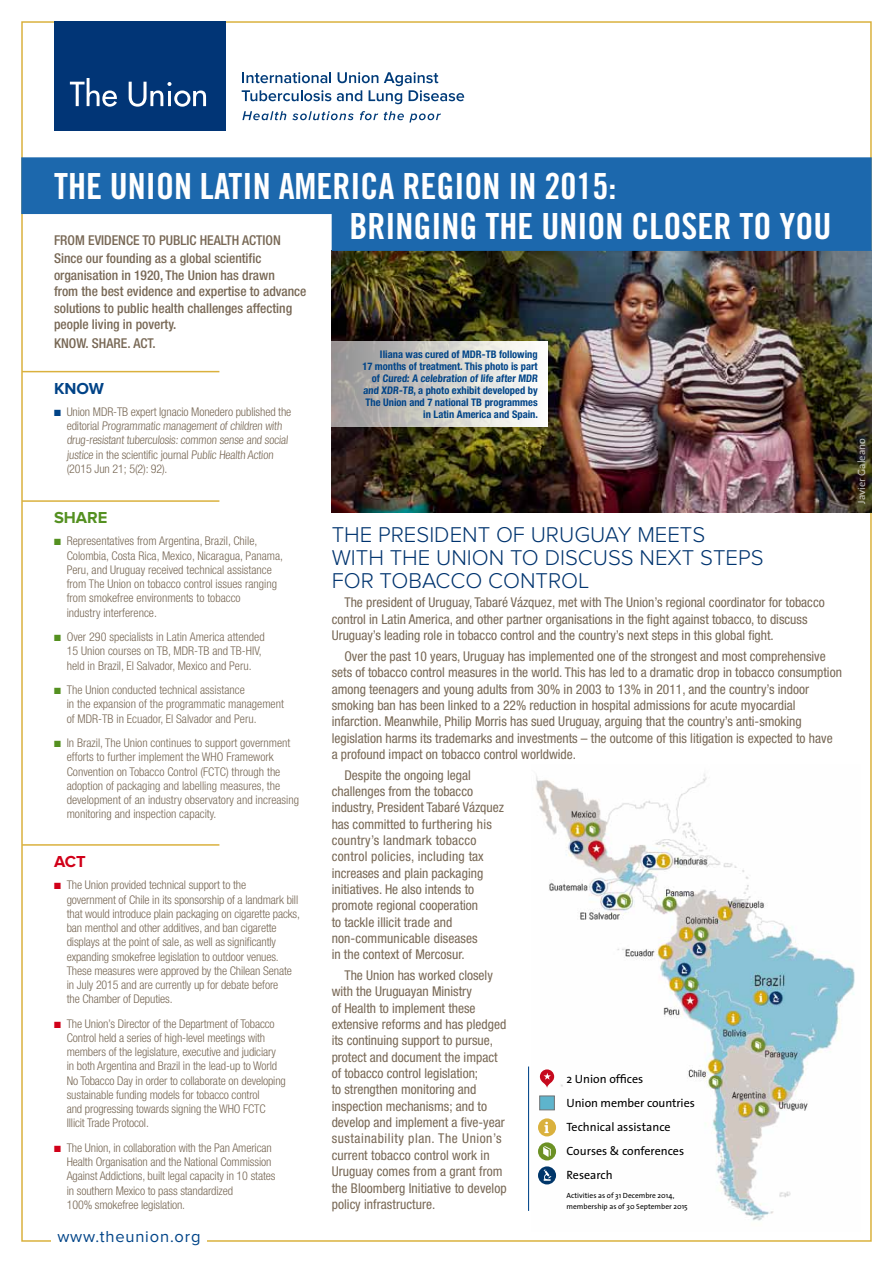
<style>
.page{position:relative;width:893px;height:1263px;background:#fff}
.page>*{position:absolute;margin:0;border:0;box-sizing:border-box;transform-origin:0 0}
.t1{font:36px "Trade Gothic Bold Cond Twenty";color:#fff}
.t2{font:300 22.2px/23.2px "Proxima Nova";color:#00346f}
.t3{font:16.5px "Proxima Nova";letter-spacing:.05em;color:#048}
.t4{font:700 16.5px "Proxima Nova";color:#549020}
.t5{font:700 16.5px "Proxima Nova";color:#004387}
.t6{font:700 16.5px "Proxima Nova";color:#d10019}
.t7{font:condensed 13.5px/16.4px "Helvetica Neue";color:#786855}
.t8{font:500 condensed 13.5px/16.5px "Helvetica Neue";color:#786855}
.t9{font:300 condensed 12px/14.2px "Helvetica Neue";letter-spacing:-.01em;color:#786855}
.t10{font:12px/24px "The Sans";color:#000}
.t11{font:700 condensed 10.5px/12px "Helvetica Neue";color:#048;text-align:right}
.t12{font:10.5px "The Sans";color:#fff}
.t13{font:7.5px/10.5px "The Sans";color:#000}
.s1{color:#004387}
.s2{color:#549020}
.s3{color:#d10019}
</style>
<div class="page">
<img style="left:536px;top:774px;width:319px;height:447px">
<img style="left:332px;top:251px;width:540px;height:261px">
<svg style="left:21px;top:157px;width:851px;height:94px;background:#3d7eb8"></svg>
<hr style="left:22px;top:371px;width:197px;height:1px;background:#dab13d">
<hr style="left:22px;top:500px;width:197px;height:2px;background:#dab13d">
<hr style="left:22px;top:844px;width:197px;height:2px;background:#dab13d">
<svg style="left:540px;top:1069px;width:14px;height:19px"></svg>
<svg style="left:544px;top:1073px;width:7px;height:7px"></svg>
<div style="left:539px;top:1096px;width:16px;height:14px;background:#5eb4cc;border:1px solid #707172"></div>
<div style="left:538px;top:1118px;width:18px;height:18px;background:#dab13d;border-radius:50%"></div>
<svg style="left:544px;top:1122px;width:5px;height:11px"></svg>
<div style="left:538px;top:1142px;width:18px;height:18px;background:#6c9124;border-radius:50%"></div>
<svg style="left:543px;top:1146px;width:8px;height:11px"></svg>
<div style="left:538px;top:1166px;width:18px;height:18px;background:#00366a;border-radius:50%"></div>
<svg style="left:543px;top:1169px;width:8px;height:12px"></svg>
<hr style="left:528px;top:1066px;width:1px;height:145px;background:#048">
<div style="left:328px;top:341px;width:220px;height:86px;background:linear-gradient(to right,#9a9795,#fffffc)"></div>
<div style="left:54px;top:21px;width:171px;height:110px;background:#013576"></div>
<svg style="left:242px;top:90px;width:89px;height:11px"></svg>
<svg style="left:242px;top:72px;width:89px;height:11px"></svg>
<svg style="left:337px;top:72px;width:127px;height:32px"></svg>
<svg style="left:242px;top:111px;width:44px;height:9px"></svg>
<svg style="left:292px;top:111px;width:62px;height:9px"></svg>
<svg style="left:360px;top:111px;width:18px;height:9px"></svg>
<svg style="left:384px;top:111px;width:57px;height:12px"></svg>
<svg style="left:70px;top:78px;width:47px;height:29px"></svg>
<svg style="left:129px;top:82px;width:77px;height:25px"></svg>
<h1 class="t1" style="left:54px;top:164px;width:564px">THE UNION LATIN AMERICA REGION IN 2015:</h1>
<p class="t8" style="left:54px;top:230px;width:228px;line-height:18.6px">From evidence to public health action<br>Since our founding as a global scientific</p>
<p class="t8" style="left:54px;top:266px;width:254px">organisation in 1920, The Union has drawn<br>from the best evidence and expertise to advance solutions to public health challenges affecting people living in poverty.</p>
<p class="t8" style="left:54px;top:335px;width:103px">Know. Share. Act.</p>
<h3 class="t5" style="left:54px;top:379px;width:51px">KNOW</h3>
<p class="t9" style="left:67px;top:404px;width:226px;text-indent:-13px"><span class="s1">■</span> Union MDR-TB expert Ignacio Monedero published the editorial Programmatic management of children with drug-resistant tuberculosis: common sense and social justice in the scientific journal Public Health Action (2015 Jun 21; 5(2): 92).</p>
<h3 class="t4" style="left:54px;top:508px;width:55px">SHARE</h3>
<p class="t9" style="left:67px;top:534px;width:218px;text-indent:-13px"><span class="s2">■</span> Representatives from Argentina, Brazil, Chile, Colombia, Costa Rica, Mexico, Nicaragua, Panama, Peru, and Uruguay received technical assistance from The Union on tobacco control issues ranging from smokefree environments to tobacco<br>industry interference.</p>
<p class="t9" style="left:67px;top:630px;width:199px;text-indent:-13px"><span class="s2">■</span> Over 290 specialists in Latin America attended<br>15 Union courses on TB, MDR-TB and TB-HIV, held in Brazil, El Salvador, Mexico and Peru.</p>
<p class="t9" style="left:67px;top:683px;width:219px;text-indent:-13px"><span class="s2">■</span> The Union conducted technical assistance<br>in the expansion of the programmatic management of MDR-TB in Ecuador, El Salvador and Peru.</p>
<p class="t9" style="left:67px;top:736px;width:234px;text-indent:-13px"><span class="s2">■</span> In Brazil, The Union continues to support government efforts to further implement the WHO Framework Convention on Tobacco Control (FCTC) through the adoption of packaging and labelling measures, the development of an industry observatory and increasing monitoring and inspection capacity.</p>
<h3 class="t6" style="left:54px;top:852px;width:33px">ACT</h3>
<p class="t9" style="left:67px;top:878px;width:235px;text-indent:-13px"><span class="s3">■</span> The Union provided technical support to the<br>government of Chile in its sponsorship of a landmark bill that would introduce plain packaging on cigarette packs, ban menthol and other additives, and ban cigarette displays at the point of sale, as well as significantly expanding smokefree legislation to outdoor venues.<br>These measures were approved by the Chilean Senate in July 2015 and are currently up for debate before<br>the Chamber of Deputies.</p>
<p class="t9" style="left:67px;top:1016px;width:221px;text-indent:-13px"><span class="s3">■</span> The Union’s Director of the Department of Tobacco Control held a series of high-level meetings with members of the legislature, executive and judiciary in both Argentina and Brazil in the lead-up to World No Tobacco Day in order to collaborate on developing sustainable funding models for tobacco control<br>and progressing towards signing the WHO FCTC Illicit Trade Protocol.</p>
<p class="t9" style="left:67px;top:1140px;width:210px;text-indent:-13px"><span class="s3">■</span> The Union, in collaboration with the Pan American Health Organisation and the National Commission Against Addictions, built legal capacity in 10 states in southern Mexico to pass standardized<br>100% smokefree legislation.</p>
<h3 class="t3" style="left:57px;top:1227px;width:145px">www.theunion.org</h3>
<h1 class="t1" style="left:349px;top:204px;width:479px">BRINGING THE UNION CLOSER TO YOU</h1>
<p class="t11" style="left:362px;top:348px;width:178px">Iliana was cured of MDR-TB following<br>17 months of treatment. This photo is part of Cured: A celebration of life after MDR and XDR-TB, a photo exhibit developed by The Union and 7 national TB programmes in Latin America and Spain.</p>
<h2 class="t2" style="left:332px;top:523px;width:433px">THE PRESIDENT OF URUGUAY MEETS<br>WITH THE U NION TO DISCUSS NEXT STEPS<br>FOR TOBACCO CONTROL</h2>
<p class="t7" style="left:332px;top:594px;width:495px;text-indent:13px">The president of Uruguay, Tabaré Vázquez, met with The Union’s regional coordinator for tobacco control in Latin America, and other partner organisations in the fight against tobacco, to discuss<br>Uruguay’s leading role in tobacco control and the country’s next steps in this global fight.</p>
<p class="t7" style="left:332px;top:648px;width:512px;text-indent:13px">Over the past 10 years, Uruguay has implemented one of the strongest and most comprehensive sets of tobacco control measures in the world. This has led to a dramatic drop in tobacco consumption among teenagers and young adults from 30% in 2003 to 13% in 2011, and the country’s indoor smoking ban has been linked to a 22% reduction in hospital admissions for acute myocardial infarction. Meanwhile, Philip Morris has sued Uruguay, arguing that the country’s anti-smoking legislation harms its trademarks and investments – the outcome of this litigation is expected to have a profound impact on tobacco control worldwide.</p>
<p class="t7" style="left:332px;top:766px;width:174px;text-indent:13px">Despite the ongoing legal challenges from the tobacco industry, President Tabaré Vázquez has committed to furthering his country’s landmark tobacco control policies, including tax increases and plain packaging initiatives. He also intends to promote regional cooperation<br>to tackle illicit trade and non-communicable diseases<br>in the context of Mercosur.</p>
<p class="t7" style="left:332px;top:967px;width:177px;text-indent:13px">The Union has worked closely with the Uruguayan Ministry<br>of Health to implement these extensive reforms and has pledged its continuing support to pursue, protect and document the impact of tobacco control legislation;<br>to strengthen monitoring and inspection mechanisms; and to develop and implement a five-year sustainability plan. The Union’s current tobacco control work in<br>Uruguay comes from a grant from the Bloomberg Initiative to develop policy infrastructure.</p>
<p class="t10" style="left:566px;top:1067px;width:130px">2 Union offices<br>Union member countries<br>Technical assistance<br>Courses &amp; conferences<br>Research</p>
<p class="t13" style="left:566px;top:1190px;width:123px">Activities as of 31 Decembre 2014, membership as of 30 September 2015</p>
<p class="t12" style="left:853px;top:504px;width:67px;rotate:-90deg">Javier Galeano</p>
</div>
